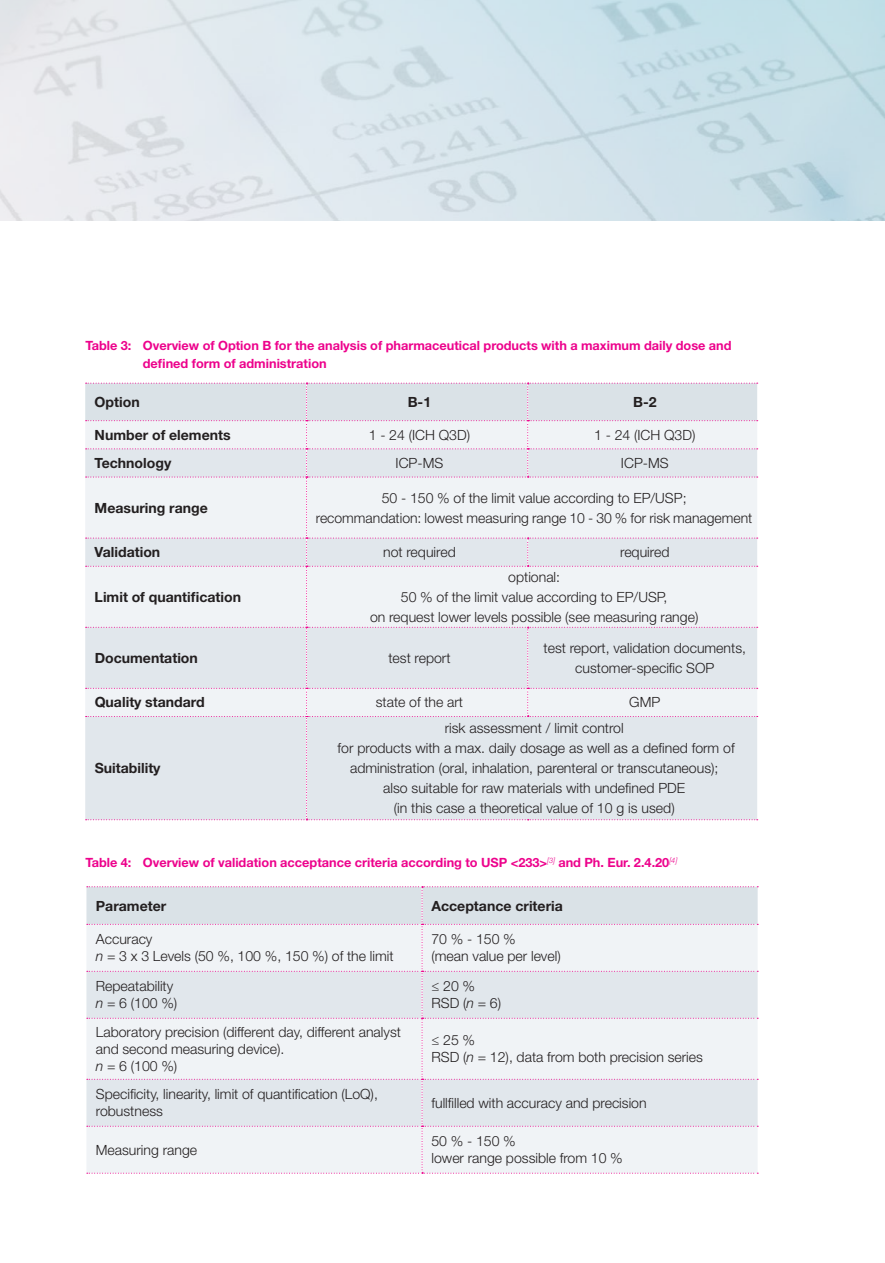
<style>
.page{position:relative;width:885px;height:1263px;background:#fff}
.page>*{position:absolute;margin:0;border:0;box-sizing:border-box;transform-origin:0 0}
.t1{font:300 14.1px/17px "Helvetica Neue LT Std";color:#231f20}
.t2{font:700 14.1px "Helvetica Neue LT Std";color:#231f20}
.t3{font:700 12.75px/18px "Helvetica Neue LT Std";color:#ed028c}
.s1{font-style:italic}
</style>
<div class="page">
<svg style="left:86px;top:886px;width:672px;height:288px"></svg>
<svg style="left:85px;top:383px;width:672px;height:437px"></svg>
<p class="t3" style="left:143px;top:336px;width:590px;text-indent:-57px">Table 3: Overview of Option B for the analysis of pharmaceutical products with a maximum daily dose and defined form of administration</p>
<p class="t2" style="left:95px;top:393px;width:47px">Option</p>
<p class="t2" style="left:407px;top:393px;width:25px">B-1</p>
<p class="t2" style="left:633px;top:393px;width:25px">B-2</p>
<p class="t2" style="left:95px;top:426px;width:137px">Number of elements</p>
<p class="t1" style="left:369px;top:426px;width:103px">1 - 24 (ICH Q3D)</p>
<p class="t1" style="left:594px;top:426px;width:103px">1 - 24 (ICH Q3D)</p>
<p class="t2" style="left:95px;top:454px;width:78px">Technology</p>
<p class="t1" style="left:395px;top:454px;width:49px">ICP-MS</p>
<p class="t1" style="left:621px;top:454px;width:49px">ICP-MS</p>
<p class="t2" style="left:95px;top:499px;width:115px">Measuring range</p>
<p class="t1" style="left:316px;top:487px;width:438px;line-height:20px;text-align:center">50 - 150 % of the limit value according to EP/USP;<br>recommandation: lowest measuring range 10 - 30 % for risk management</p>
<p class="t2" style="left:95px;top:543px;width:67px">Validation</p>
<p class="t1" style="left:383px;top:543px;width:74px">not required</p>
<p class="t1" style="left:620px;top:543px;width:51px">required</p>
<p class="t2" style="left:95px;top:588px;width:148px">Limit of quantification</p>
<p class="t1" style="left:370px;top:567px;width:330px;line-height:20px;text-align:center">optional:<br>50 % of the limit value according to EP/USP,<br>on request lower levels possible (see measuring range)</p>
<p class="t2" style="left:95px;top:649px;width:105px">Documentation</p>
<p class="t1" style="left:388px;top:649px;width:64px">test report</p>
<p class="t1" style="left:543px;top:638px;width:204px;line-height:20px;text-align:center">test report, validation documents, customer-specific SOP</p>
<p class="t2" style="left:95px;top:694px;width:112px">Quality standard</p>
<p class="t1" style="left:376px;top:694px;width:89px">state of the art</p>
<p class="t1" style="left:629px;top:694px;width:33px">GMP</p>
<p class="t2" style="left:95px;top:759px;width:67px">Suitability</p>
<p class="t1" style="left:337px;top:718px;width:398px;line-height:20px;text-align:center">risk assessment / limit control<br>for products with a max. daily dosage as well as a defined form of administration (oral, inhalation, parenteral or transcutaneous);<br>also suitable for raw materials with undefined PDE<br>(in this case a theoretical value of 10 g is used)</p>
<p class="t3" style="left:85px;top:853px;width:593px">Table 4: Overview of validation acceptance criteria according to USP &lt;233&gt;<sup>[3]</sup> and Ph. Eur. 2.4.20<sup>[4]</sup></p>
<p class="t2" style="left:96px;top:897px;width:72px">Parameter</p>
<p class="t2" style="left:431px;top:897px;width:133px">Acceptance criteria</p>
<p class="t1" style="left:96px;top:930px;width:299px">Accuracy<br><span class="s1">n</span> = 3 x 3 Levels (50 %, 100 %, 150 %) of the limit</p>
<p class="t1" style="left:431px;top:930px;width:131px">70 % - 150 %<br>(mean value per level)</p>
<p class="t1" style="left:96px;top:977px;width:83px">Repeatability <span class="s1">n</span> = 6 (100 %)</p>
<p class="t1" style="left:431px;top:977px;width:71px">≤ 20 %<br>RSD (<span class="s1">n</span> = 6)</p>
<p class="t1" style="left:96px;top:1023px;width:306px">Laboratory precision (different day, different analyst and second measuring device).<br><span class="s1">n</span> = 6 (100 %)</p>
<p class="t1" style="left:431px;top:1031px;width:273px">≤ 25 %<br>RSD (<span class="s1">n</span> = 12), data from both precision series</p>
<p class="t1" style="left:96px;top:1085px;width:283px">Specificity, linearity, limit of quantification (LoQ), robustness</p>
<p class="t1" style="left:431px;top:1094px;width:217px">fullfilled with accuracy and precision</p>
<p class="t1" style="left:96px;top:1141px;width:103px">Measuring range</p>
<p class="t1" style="left:431px;top:1132px;width:193px">50 % - 150 %<br>lower range possible from 10 %</p>
</div>
